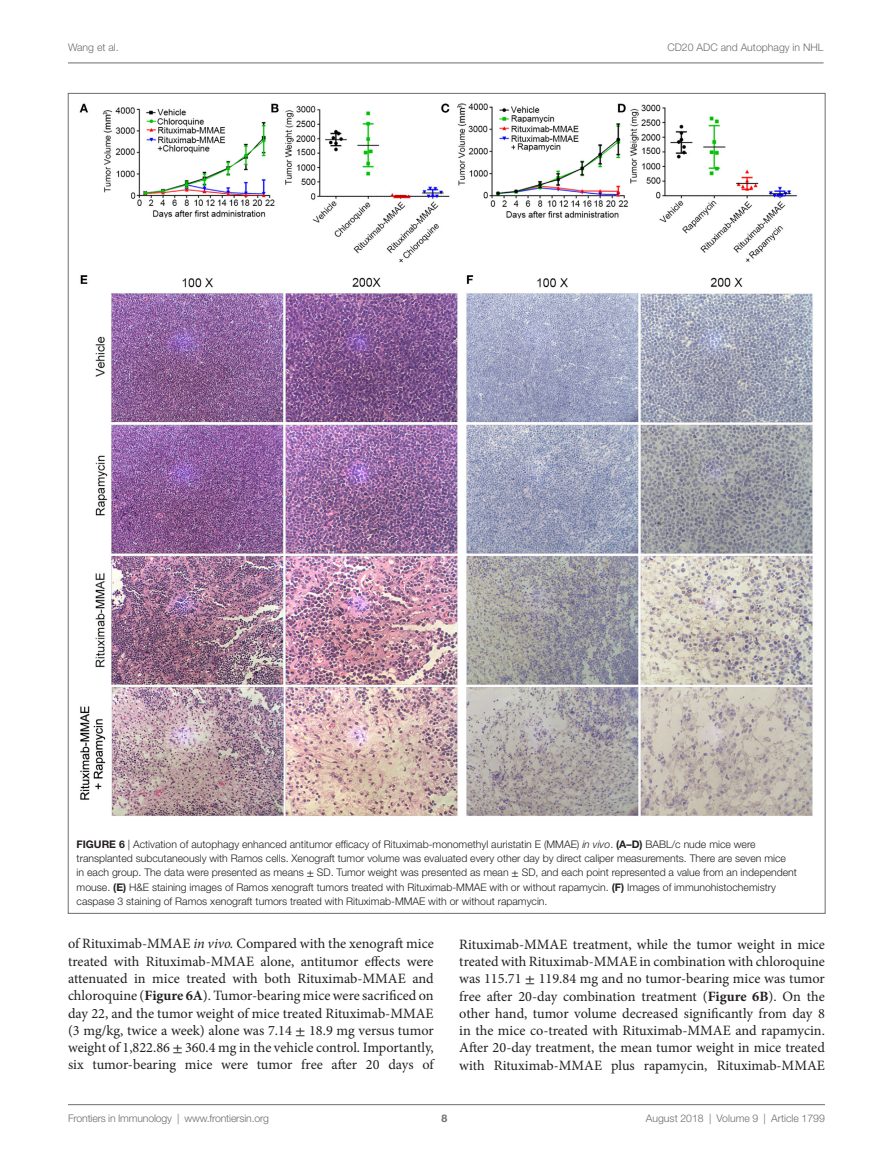
<style>
.page{position:relative;width:893px;height:1170px;background:#fff}
.page>*{position:absolute;margin:0;border:0;box-sizing:border-box;transform-origin:0 0}
.t1{font:14.25px/17.2px "Minion Pro";color:#231f20;text-align:justify}
.t2{font:300 10.5px/14.2px "Helvetica Neue LT Std";color:#231f20}
.t3{font:300 10.5px "Helvetica Neue LT Std";color:#6c6d70}
.t4{font:700 10.5px "Helvetica Neue LT Std";color:#6c6d70}
.s1{font-weight:700}
.s2{font-style:italic}
.s3{font-family:"STIX General";font-weight:400}
.s4{font-family:"STIX General"}
</style>
<div class="page">
<img style="left:79px;top:103px;width:734px;height:713px">
<hr style="left:68px;top:63px;width:756px;height:1px;background:#6c6d70">
<hr style="left:68px;top:1104px;width:757px;height:1px;background:#6c6d70">
<p class="t3" style="left:68px;top:41px;width:52px">Wang et al.</p>
<p class="t3" style="left:667px;top:41px;width:158px">CD20 ADC and Autophagy in NHL</p>
<p class="t2" style="left:77px;top:836px;width:722px"><span class="s1">FIGURE 6</span> | Activation of autophagy enhanced antitumor efficacy of Rituximab-monomethyl auristatin E (MMAE) <span class="s2">in vivo</span>. <span class="s1">(A–D)</span> BABL/c nude mice were transplanted subcutaneously with Ramos cells. Xenograft tumor volume was evaluated every other day by direct caliper measurements. There are seven mice<br>in each group. The data were presented as means <span class="s3">±</span> SD. Tumor weight was presented as mean <span class="s3">±</span> SD, and each point represented a value from an independent mouse. <span class="s1">(E)</span> H&amp;E staining images of Ramos xenograft tumors treated with Rituximab-MMAE with or without rapamycin. <span class="s1">(F)</span> Images of immunohistochemistry caspase 3 staining of Ramos xenograft tumors treated with Rituximab-MMAE with or without rapamycin.</p>
<p class="t1" style="left:68px;top:935px;width:367px">of Rituximab-MMAE <span class="s2">in vivo.</span> Compared with the xenograft mice treated with Rituximab-MMAE alone, antitumor effects were attenuated in mice treated with both Rituximab-MMAE and chloroquine (<span class="s1">Figure 6A</span>). Tumor-bearing mice were sacrificed on day 22, and the tumor weight of mice treated Rituximab-MMAE (3 mg/kg, twice a week) alone was 7.14 <span class="s4">±</span> 18.9 mg versus tumor weight of 1,822.86 <span class="s4">±</span> 360.4 mg in the vehicle control. Importantly, six tumor-bearing mice were tumor free after 20 days of</p>
<p class="t1" style="left:459px;top:935px;width:367px">Rituximab-MMAE treatment, while the tumor weight in mice treated with Rituximab-MMAE in combination with chloroquine was 115.71 <span class="s4">±</span> 119.84 mg and no tumor-bearing mice was tumor free after 20-day combination treatment (<span class="s1">Figure 6B</span>). On the other hand, tumor volume decreased significantly from day 8 in the mice co-treated with Rituximab-MMAE and rapamycin.<br>After 20-day treatment, the mean tumor weight in mice treated with Rituximab-MMAE plus rapamycin, Rituximab-MMAE</p>
<p class="t3" style="left:68px;top:1111px;width:203px">Frontiers in Immunology | www.frontiersin.org</p>
<p class="t3" style="left:646px;top:1111px;width:181px">August 2018 | Volume 9 | Article 1799</p>
<p class="t4" style="left:441px;top:1111px;width:7px">8</p>
</div>
